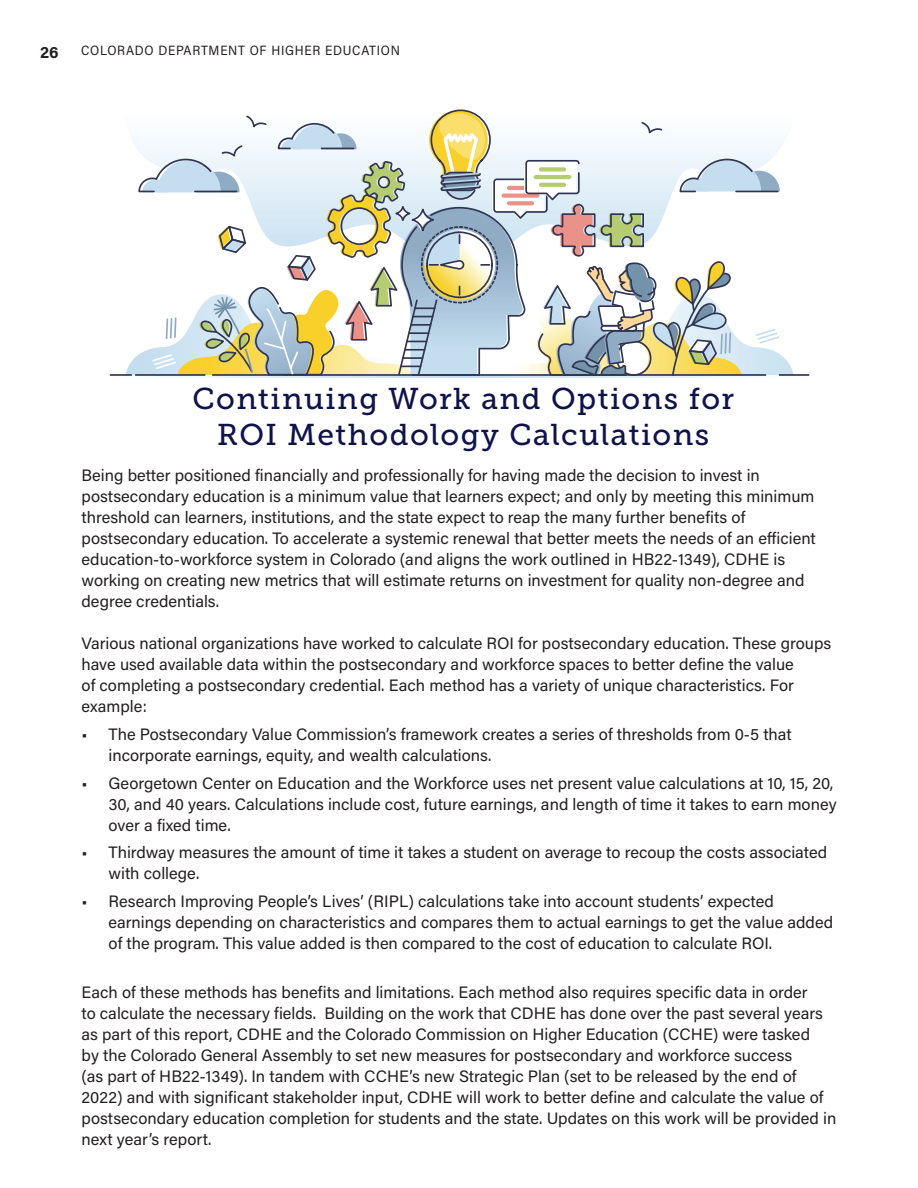
<style>
.page{position:relative;width:918px;height:1188px;background:#fff}
.page>*{position:absolute;margin:0;border:0;box-sizing:border-box;transform-origin:0 0}
.t1{font:30px/36px "Museo Slab 500";letter-spacing:.05em;color:#0f134a;text-align:center}
.Body_Copy{font:16.5px/21px "Acumin Pro";color:#231f20}
.t2{font:700 16.5px "Acumin Pro";color:#231f20}
.t3{font:13.5px "Acumin Pro Semi Cond";letter-spacing:.055em;color:#231f20}
</style>
<div class="page">
<svg style="left:109px;top:375px;width:701px;height:3px"></svg>
<hr style="left:110px;top:374px;width:22px;height:2px;background:#313552">
<hr style="left:779px;top:374px;width:30px;height:2px;background:#313552">
<svg style="left:126px;top:109px;width:667px;height:267px"></svg>
<p class="t2" style="left:40px;top:40px;width:20px">26</p>
<p class="t3" style="left:81px;top:41px;width:320px">COLORADO DEPARTMENT OF HIGHER EDUCATION</p>
<p class="t1" style="left:192px;top:381px;width:543px">Continuing Work and Options for<br>ROI Methodology Calculations</p>
<p class="Body_Copy" style="left:82px;top:464px;width:736px">Being better positioned financially and professionally for having made the decision to invest in postsecondary education is a minimum value that learners expect; and only by meeting this minimum threshold can learners, institutions, and the state expect to reap the many further benefits of postsecondary education. To accelerate a systemic renewal that better meets the needs of an efficient education-to-workforce system in Colorado (and aligns the work outlined in HB22-1349), CDHE is working on creating new metrics that will estimate returns on investment for quality non-degree and degree credentials.</p>
<p class="Body_Copy" style="left:82px;top:632px;width:751px">Various national organizations have worked to calculate ROI for postsecondary education. These groups have used available data within the postsecondary and workforce spaces to better define the value<br>of completing a postsecondary credential. Each method has a variety of unique characteristics. For example:</p>
<p class="Body_Copy" style="left:109px;top:723px;width:685px;text-indent:-27px">• The Postsecondary Value Commission’s framework creates a series of thresholds from 0-5 that incorporate earnings, equity, and wealth calculations.</p>
<p class="Body_Copy" style="left:109px;top:772px;width:730px;text-indent:-27px">• Georgetown Center on Education and the Workforce uses net present value calculations at 10, 15, 20,<br>30, and 40 years. Calculations include cost, future earnings, and length of time it takes to earn money over a fixed time.</p>
<p class="Body_Copy" style="left:109px;top:841px;width:720px;text-indent:-27px">• Thirdway measures the amount of time it takes a student on average to recoup the costs associated with college.</p>
<p class="Body_Copy" style="left:109px;top:890px;width:726px;text-indent:-27px">• Research Improving People’s Lives’ (RIPL) calculations take into account students’ expected earnings depending on characteristics and compares them to actual earnings to get the value added of the program. This value added is then compared to the cost of education to calculate ROI.</p>
<p class="Body_Copy" style="left:82px;top:981px;width:756px">Each of these methods has benefits and limitations. Each method also requires specific data in order<br>to calculate the necessary fields. Building on the work that CDHE has done over the past several years as part of this report, CDHE and the Colorado Commission on Higher Education (CCHE) were tasked<br>by the Colorado General Assembly to set new measures for postsecondary and workforce success<br>(as part of HB22-1349). In tandem with CCHE’s new Strategic Plan (set to be released by the end of 2022) and with significant stakeholder input, CDHE will work to better define and calculate the value of postsecondary education completion for students and the state. Updates on this work will be provided in next year’s report.</p>
</div>
